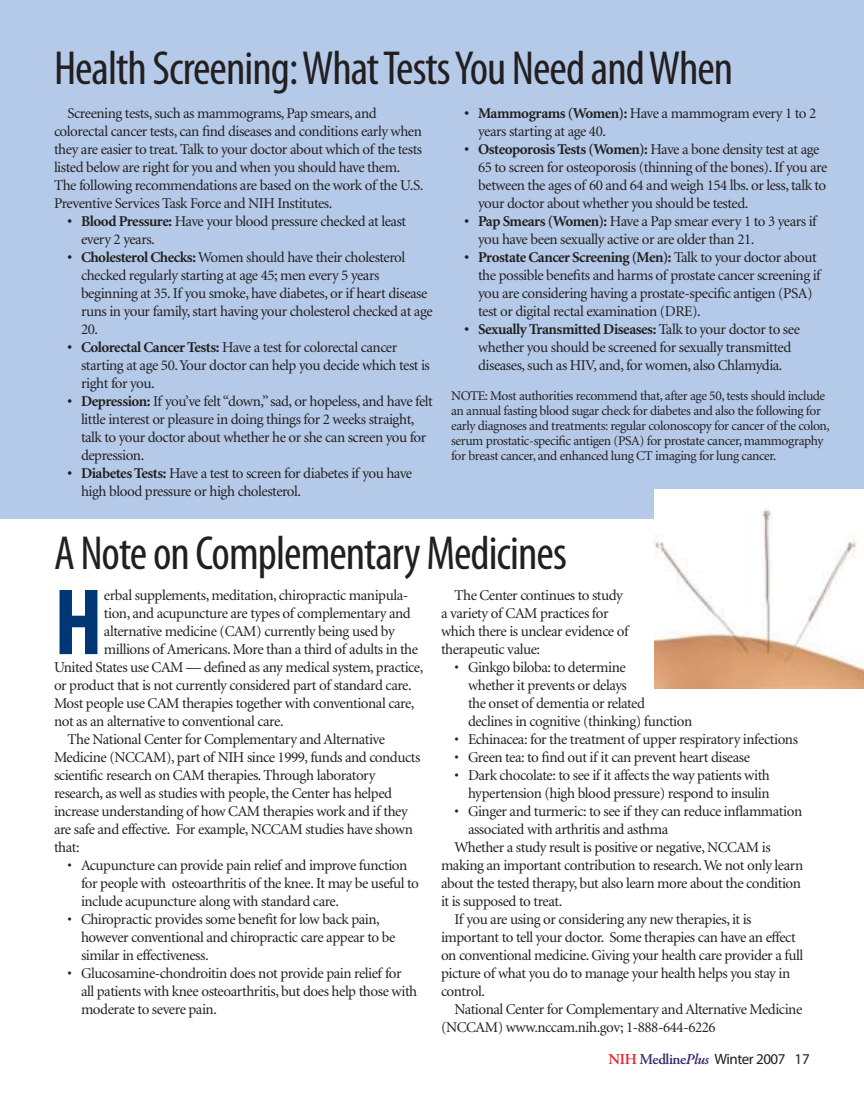
<style>
.page{position:relative;width:864px;height:1107px;background:#fff}
.page>*{position:absolute;margin:0;border:0;box-sizing:border-box;transform-origin:0 0}
.t1{font:700 condensed 95.1px "Myriad Pro";color:#013775}
.t2{font:condensed 48px "Myriad Pro";letter-spacing:-.02em;color:#231f20}
.t3{font:15px/18px "Minion";letter-spacing:-.03em;color:#231f20}
.t4{font:15px "Myriad Pro";letter-spacing:-.03em;color:#231f20}
.t5{font:13.5px/15px "Minion";letter-spacing:-.03em;color:#231f20}
.s1{font-weight:700}
.s2{font-family:"Adobe Garamond Pro";font-weight:600;color:#ee1d23}
.s3{font-family:"Adobe Garamond Pro";font-weight:600;color:#39286c}
.s4{font-family:"Adobe Garamond Pro";font-weight:600;font-style:italic;color:#39286c}
</style>
<div class="page">
<div style="left:0;top:0;width:864px;height:519px;background:#b4cae8"></div>
<img style="left:654px;top:489px;width:210px;height:199px">
<h2 class="t2" style="left:54px;top:42px;width:681px">Health Screening: What Tests You Need and When</h2>
<p class="t3" style="left:54px;top:104px;width:371px;text-indent:14px">Screening tests, such as mammograms, Pap smears, and colorectal cancer tests, can find diseases and conditions early when they are easier to treat. Talk to your doctor about which of the tests listed below are right for you and when you should have them.<br>The following recommendations are based on the work of the U.S.<br>Preventive Services Task Force and NIH Institutes.</p>
<p class="t3" style="left:81px;top:212px;width:327px;text-indent:-14px"><span class="s1">• Blood Pressure:</span> Have your blood pressure checked at least every 2 years.</p>
<p class="t3" style="left:81px;top:248px;width:353px;text-indent:-14px"><span class="s1">• Cholesterol Checks:</span> Women should have their cholesterol checked regularly starting at age 45; men every 5 years beginning at 35. If you smoke, have diabetes, or if heart disease runs in your family, start having your cholesterol checked at age 20.</p>
<p class="t3" style="left:81px;top:338px;width:350px;text-indent:-14px"><span class="s1">• Colorectal Cancer Tests:</span> Have a test for colorectal cancer starting at age 50. Your doctor can help you decide which test is right for you.</p>
<p class="t3" style="left:81px;top:392px;width:353px;text-indent:-14px"><span class="s1">• Depression:</span> If you’ve felt “down,” sad, or hopeless, and have felt little interest or pleasure in doing things for 2 weeks straight, talk to your doctor about whether he or she can screen you for depression.</p>
<p class="t3" style="left:81px;top:464px;width:333px;text-indent:-14px"><span class="s1">• Diabetes Tests:</span> Have a test to screen for diabetes if you have high blood pressure or high cholesterol.</p>
<p class="t3" style="left:478px;top:104px;width:340px;text-indent:-14px"><span class="s1">• Mammograms (Women):</span> Have a mammogram every 1 to 2 years starting at age 40.</p>
<p class="t3" style="left:478px;top:140px;width:351px;text-indent:-14px"><span class="s1">• Osteoporosis Tests (Women):</span> Have a bone density test at age 65 to screen for osteoporosis (thinning of the bones). If you are between the ages of 60 and 64 and weigh 154 lbs. or less, talk to your doctor about whether you should be tested.</p>
<p class="t3" style="left:478px;top:212px;width:340px;text-indent:-14px"><span class="s1">• Pap Smears (Women):</span> Have a Pap smear every 1 to 3 years if you have been sexually active or are older than 21.</p>
<p class="t3" style="left:478px;top:248px;width:344px;text-indent:-14px"><span class="s1">• Prostate Cancer Screening (Men):</span> Talk to your doctor about the possible benefits and harms of prostate cancer screening if you are considering having a prostate-specific antigen (PSA) test or digital rectal examination (DRE).</p>
<p class="t3" style="left:465px;top:320px;width:337px;text-align:center"><span class="s1">• Sexually Transmitted Diseases:</span> Talk to your doctor to see whether you should be screened for sexually transmitted diseases, such as HIV, and, for women, also Chlamydia.</p>
<p class="t5" style="left:451px;top:388px;width:380px">NOTE: Most authorities recommend that, after age 50, tests should include an annual fasting blood sugar check for diabetes and also the following for early diagnoses and treatments: regular colonoscopy for cancer of the colon, serum prostatic-specific antigen (PSA) for prostate cancer, mammography for breast cancer, and enhanced lung CT imaging for lung cancer.</p>
<h2 class="t2" style="left:54px;top:528px;width:514px">A Note on Complementary Medicines</h2>
<h1 class="t1" style="left:54px;top:570px;width:50px">H</h1>
<p class="t3" style="left:104px;top:587px;width:306px">erbal supplements, meditation, chiropractic manipula-</p>
<p class="t3" style="left:104px;top:605px;width:308px">tion, and acupuncture are types of complementary and</p>
<p class="t3" style="left:104px;top:623px;width:292px">alternative medicine (CAM) currently being used by</p>
<p class="t3" style="left:104px;top:641px;width:316px">millions of Americans. More than a third of adults in the</p>
<p class="t3" style="left:54px;top:659px;width:371px">United States use CAM — defined as any medical system, practice,</p>
<p class="t3" style="left:54px;top:677px;width:359px">or product that is not currently considered part of standard care.</p>
<p class="t3" style="left:54px;top:695px;width:362px">Most people use CAM therapies together with conventional care,</p>
<p class="t3" style="left:54px;top:713px;width:231px">not as an alternative to conventional care.</p>
<p class="t3" style="left:68px;top:731px;width:319px">The National Center for Complementary and Alternative</p>
<p class="t3" style="left:54px;top:749px;width:368px">Medicine (NCCAM), part of NIH since 1999, funds and conducts</p>
<p class="t3" style="left:54px;top:767px;width:323px">scientific research on CAM therapies. Through laboratory</p>
<p class="t3" style="left:54px;top:785px;width:340px">research, as well as studies with people, the Center has helped</p>
<p class="t3" style="left:54px;top:803px;width:355px">increase understanding of how CAM therapies work and if they</p>
<p class="t3" style="left:54px;top:821px;width:360px">are safe and effective. For example, NCCAM studies have shown</p>
<p class="t3" style="left:54px;top:839px;width:27px">that:</p>
<p class="t3" style="left:81px;top:857px;width:339px;text-indent:-14px">• Acupuncture can provide pain relief and improve function for people with osteoarthritis of the knee. It may be useful to include acupuncture along with standard care.</p>
<p class="t3" style="left:81px;top:911px;width:316px;text-indent:-14px">• Chiropractic provides some benefit for low back pain, however conventional and chiropractic care appear to be similar in effectiveness.</p>
<p class="t3" style="left:81px;top:965px;width:338px;text-indent:-14px">• Glucosamine-chondroitin does not provide pain relief for all patients with knee osteoarthritis, but does help those with moderate to severe pain.</p>
<p class="t3" style="left:441px;top:587px;width:189px;text-indent:14px">The Center continues to study a variety of CAM practices for which there is unclear evidence of therapeutic value:</p>
<p class="t3" style="left:468px;top:659px;width:226px;text-indent:-14px">• Ginkgo biloba: to determine<br>whether it prevents or delays<br>the onset of dementia or related declines in cognitive (thinking) function</p>
<p class="t3" style="left:455px;top:731px;width:345px">• Echinacea: for the treatment of upper respiratory infections</p>
<p class="t3" style="left:455px;top:749px;width:297px">• Green tea: to find out if it can prevent heart disease</p>
<p class="t3" style="left:455px;top:767px;width:317px;text-align:right">• Dark chocolate: to see if it affects the way patients with hypertension (high blood pressure) respond to insulin</p>
<p class="t3" style="left:455px;top:803px;width:349px">• Ginger and turmeric: to see if they can reduce inflammation</p>
<p class="t3" style="left:468px;top:821px;width:202px">associated with arthritis and asthma</p>
<p class="t3" style="left:455px;top:839px;width:318px">Whether a study result is positive or negative, NCCAM is</p>
<p class="t3" style="left:441px;top:857px;width:364px">making an important contribution to research. We not only learn</p>
<p class="t3" style="left:441px;top:875px;width:362px">about the tested therapy, but also learn more about the condition</p>
<p class="t3" style="left:441px;top:893px;width:123px">it is supposed to treat.</p>
<p class="t3" style="left:455px;top:911px;width:299px">If you are using or considering any new therapies, it is</p>
<p class="t3" style="left:441px;top:929px;width:356px">important to tell your doctor. Some therapies can have an effect</p>
<p class="t3" style="left:441px;top:947px;width:364px">on conventional medicine. Giving your health care provider a full</p>
<p class="t3" style="left:441px;top:965px;width:351px">picture of what you do to manage your health helps you stay in</p>
<p class="t3" style="left:441px;top:983px;width:45px">control.</p>
<p class="t3" style="left:455px;top:1001px;width:349px">National Center for Complementary and Alternative Medicine</p>
<p class="t3" style="left:441px;top:1019px;width:276px">(NCCAM) www.nccam.nih.gov; 1-888-644-6226</p>
<p class="t4" style="left:609px;top:1051px;width:203px"><span class="s2">NIH</span> <span class="s3">Medline</span><span class="s4">Plus</span> Winter 2007 17</p>
</div>
